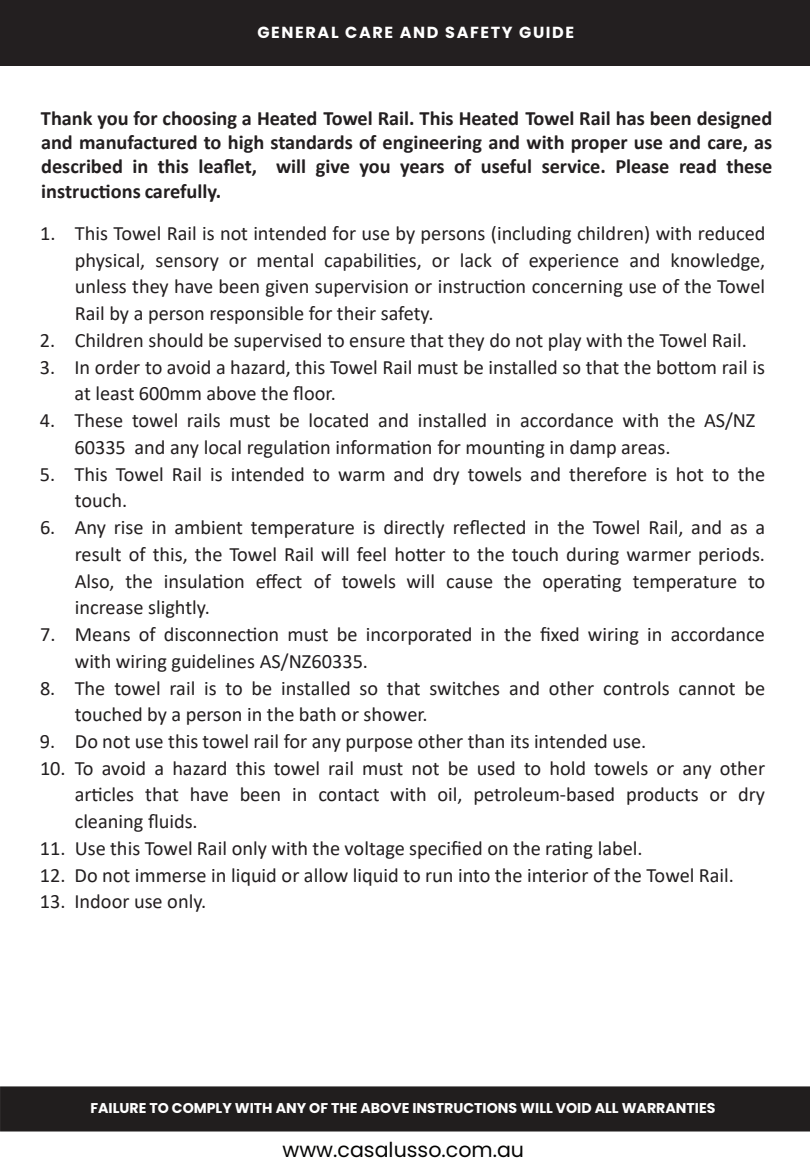
<style>
.page{position:relative;width:810px;height:1170px;background:#fff}
.page>*{position:absolute;margin:0;border:0;box-sizing:border-box;transform-origin:0 0}
.t1{font:20.55px "Poppins";color:#050504}
.t2{font:20.4px/26.7px "Calibri";color:#231f20}
.t3{font:700 20.4px/24.3px "Calibri";color:#231f20;text-align:justify}
.t4{font:700 16.05px "Poppins";letter-spacing:.1em;color:#fff}
.t5{font:700 14.1px "Poppins";color:#fff}
</style>
<div class="page">
<div style="left:0;top:0;width:810px;height:65px;background:#231f20"></div>
<div style="left:0;top:1086px;width:810px;height:46px;background:#211e1e"></div>
<p class="t4" style="left:257px;top:24px;width:318px">GENERAL CARE AND SAFETY GUIDE</p>
<p class="t3" style="left:41px;top:105px;width:733px">Thank you for choosing a Heated Towel Rail. This Heated Towel Rail has been designed and manufactured to high standards of engineering and with proper use and care, as described in this leaflet, will give you years of useful service. Please read these instructions carefully.</p>
<p class="t2" style="left:75px;top:219px;width:692px;text-align:justify;text-indent:-35px">1. This Towel Rail is not intended for use by persons (including children) with reduced physical, sensory or mental capabilities, or lack of experience and knowledge, unless they have been given supervision or instruction concerning use of the Towel Rail by a person responsible for their safety.</p>
<p class="t2" style="left:40px;top:326px;width:708px">2. Children should be supervised to ensure that they do not play with the Towel Rail.</p>
<p class="t2" style="left:75px;top:353px;width:692px;text-indent:-35px">3. In order to avoid a hazard, this Towel Rail must be installed so that the bottom rail is at least 600mm above the floor.</p>
<p class="t2" style="left:75px;top:407px;width:682px;text-indent:-35px">4. These towel rails must be located and installed in accordance with the AS/NZ<br>60335 and any local regulation information for mounting in damp areas.</p>
<p class="t2" style="left:75px;top:460px;width:692px;text-indent:-35px">5. This Towel Rail is intended to warm and dry towels and therefore is hot to the touch.</p>
<p class="t2" style="left:75px;top:513px;width:692px;text-align:justify;text-indent:-35px">6. Any rise in ambient temperature is directly reflected in the Towel Rail, and as a result of this, the Towel Rail will feel hotter to the touch during warmer periods.<br>Also, the insulation effect of towels will cause the operating temperature to increase slightly.</p>
<p class="t2" style="left:75px;top:620px;width:692px;text-indent:-35px">7. Means of disconnection must be incorporated in the fixed wiring in accordance with wiring guidelines AS/NZ60335.</p>
<p class="t2" style="left:75px;top:674px;width:692px;text-indent:-35px">8. The towel rail is to be installed so that switches and other controls cannot be touched by a person in the bath or shower.</p>
<p class="t2" style="left:40px;top:727px;width:608px">9. Do not use this towel rail for any purpose other than its intended use.</p>
<p class="t2" style="left:75px;top:754px;width:692px;text-align:justify;text-indent:-35px">10. To avoid a hazard this towel rail must not be used to hold towels or any other articles that have been in contact with oil, petroleum-based products or dry cleaning fluids.</p>
<p class="t2" style="left:40px;top:834px;width:604px">11. Use this Towel Rail only with the voltage specified on the rating label.</p>
<p class="t2" style="left:40px;top:861px;width:696px">12. Do not immerse in liquid or allow liquid to run into the interior of the Towel Rail.</p>
<p class="t2" style="left:40px;top:888px;width:168px">13. Indoor use only.</p>
<p class="t5" style="left:90px;top:1100px;width:627px">FAILURE TO COMPLY WITH ANY OF THE ABOVE INSTRUCTIONS WILL VOID ALL WARRANTIES</p>
<p class="t1" style="left:283px;top:1138px;width:243px">www.casalusso.com.au</p>
</div>
